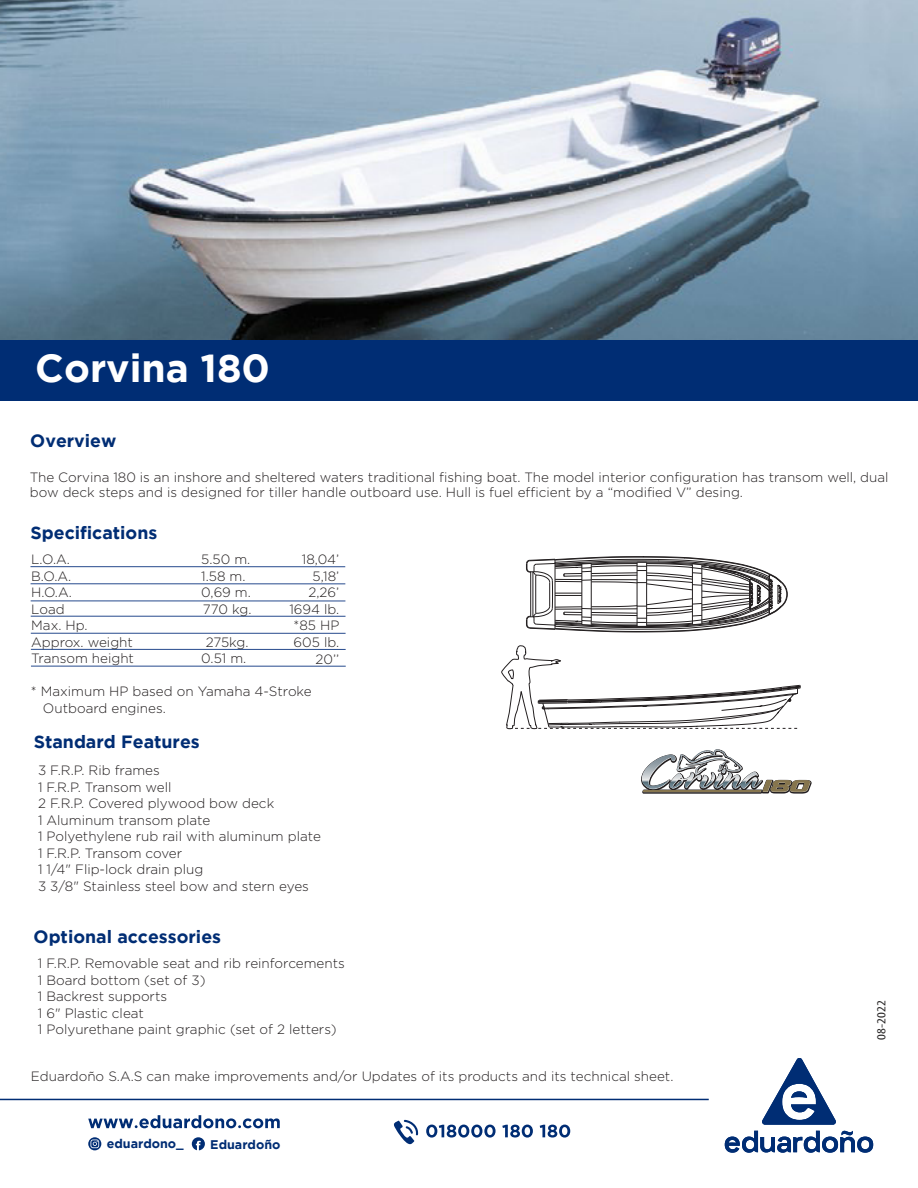
<style>
.page{position:relative;width:918px;height:1188px;background:#fff}
.page>*{position:absolute;margin:0;border:0;box-sizing:border-box;transform-origin:0 0}
.t1{font:700 39px "Gotham";color:#fff}
.t2{font:700 17.7px "Gotham";color:#002d74}
.t3{font:300 13.5px/16.5px "Gotham";color:#231f20}
.t4{font:700 12.6px "Gotham";color:#002d74}
.t5{font:condensed 12.45px "Myriad Pro";color:#272525;scale:1.2 1}
</style>
<div class="page">
<img style="left:0;top:0;width:918px;height:341px">
<hr style="left:30px;top:566px;width:315px;height:1px;background:#264a8d">
<hr style="left:31px;top:584px;width:314px;height:1px;background:#264a8d">
<hr style="left:31px;top:601px;width:314px;height:1px;background:#264a8d">
<hr style="left:31px;top:616px;width:315px;height:1px;background:#264a8d">
<hr style="left:31px;top:633px;width:315px;height:1px;background:#264a8d">
<hr style="left:31px;top:649px;width:315px;height:1px;background:#264a8d">
<hr style="left:31px;top:666px;width:315px;height:1px;background:#264a8d">
<svg style="left:526px;top:556px;width:262px;height:77px"></svg>
<svg style="left:501px;top:645px;width:311px;height:149px"></svg>
<div style="left:0;top:341px;width:918px;height:60px;background:#002d74"></div>
<hr style="left:0;top:1099px;width:709px;height:1px;background:#002d74">
<svg style="left:426px;top:1125px;width:70px;height:13px"></svg>
<svg style="left:502px;top:1125px;width:31px;height:13px"></svg>
<svg style="left:540px;top:1125px;width:30px;height:13px"></svg>
<svg style="left:394px;top:1120px;width:24px;height:25px"></svg>
<svg style="left:88px;top:1115px;width:192px;height:13px"></svg>
<svg style="left:88px;top:1137px;width:13px;height:13px"></svg>
<svg style="left:192px;top:1137px;width:13px;height:13px"></svg>
<svg style="left:762px;top:1058px;width:74px;height:67px"></svg>
<svg style="left:725px;top:1131px;width:148px;height:22px"></svg>
<h1 class="t1" style="left:35px;top:345px;width:236px">Corvina 180</h1>
<h2 class="t2" style="left:30px;top:430px;width:88px">Overview</h2>
<p class="t3" style="left:30px;top:470px;width:860px;line-height:15px">The Corvina 180 is an inshore and sheltered waters traditional fishing boat. The model interior configuration has transom well, dual bow deck steps and is designed for tiller handle outboard use. Hull is fuel efficient by a “modified V” desing.</p>
<h2 class="t2" style="left:30px;top:522px;width:128px">Specifications</h2>
<p class="t3" style="left:201px;top:551px;width:52px">5.50 m.<br>1.58 m.<br>0,69 m.<br>770 kg.</p>
<p class="t3" style="left:201px;top:634px;width:49px;text-align:center">275kg.<br>0.51 m.</p>
<p class="t3" style="left:31px;top:551px;width:104px">L.O.A.<br>B.O.A.<br>H.O.A.<br>Load<br>Max. Hp.<br>Approx. weight<br>Transom height</p>
<p class="t3" style="left:289px;top:551px;width:52px;text-align:right">18,04’<br>5,18’<br>2,26’<br>1694 lb. *85 HP<br>605 lb.<br>20’’</p>
<p class="t3" style="left:43px;top:683px;width:270px;text-indent:-12px">* Maximum HP based on Yamaha 4-Stroke<br>Outboard engines.</p>
<h2 class="t2" style="left:34px;top:732px;width:168px">Standard Features</h2>
<p class="t3" style="left:38px;top:762px;width:284px">3 F.R.P. Rib frames<br>1 F.R.P. Transom well<br>2 F.R.P. Covered plywood bow deck<br>1 Aluminum transom plate<br>1 Polyethylene rub rail with aluminum plate<br>1 F.R.P. Transom cover<br>1 1/4" Flip-lock drain plug<br>3 3/8" Stainless steel bow and stern eyes</p>
<h2 class="t2" style="left:34px;top:926px;width:189px">Optional accessories</h2>
<p class="t3" style="left:38px;top:955px;width:308px">1 F.R.P. Removable seat and rib reinforcements<br>1 Board bottom (set of 3)<br>1 Backrest supports<br>1 6" Plastic cleat<br>1 Polyurethane paint graphic (set of 2 letters)</p>
<p class="t3" style="left:31px;top:1068px;width:644px">Eduardoño S.A.S can make improvements and/or Updates of its products and its technical sheet.</p>
<p class="t4" style="left:107px;top:1137px;width:79px">eduardono_</p>
<p class="t4" style="left:210px;top:1137px;width:72px">Eduardoño</p>
<p class="t5" style="left:874px;top:1040px;width:34px;rotate:-90deg">08-2022</p>
</div>
